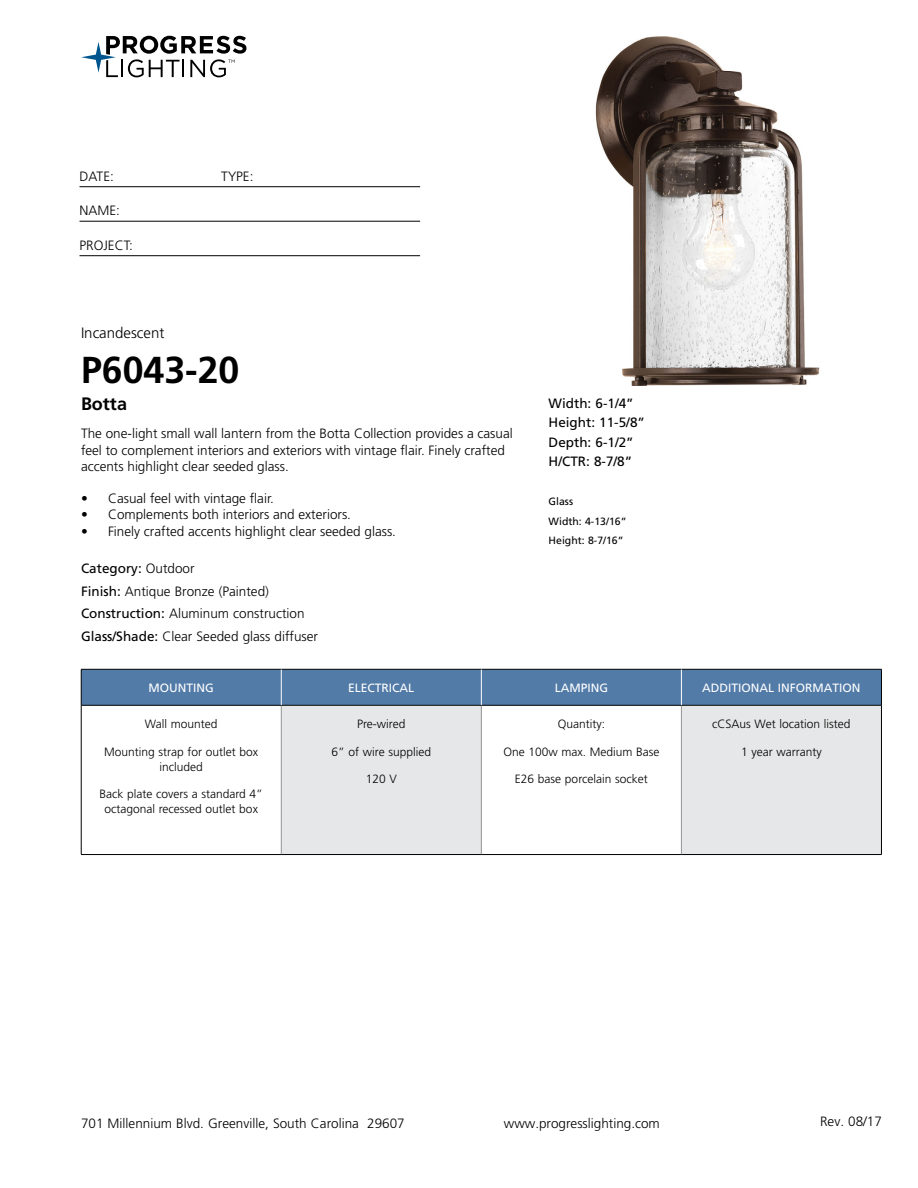
<style>
.page{position:relative;width:918px;height:1188px;background:#fff}
.page>*{position:absolute;margin:0;border:0;box-sizing:border-box;transform-origin:0 0}
.t1{font:700 37.5px "Frutiger LT Std";color:#000}
.t2{font:700 18px "Frutiger LT Std";color:#000}
.t3{font:300 15px "Frutiger LT Std";color:#000}
.t4{font:300 13.5px/22.5px "Frutiger LT Std";color:#000}
.t5{font:13.5px/19.5px "Frutiger LT Std";color:#000}
.t6{font:300 12px/15px "Frutiger LT Std";color:#000;text-align:center}
.t7{font:12px "Frutiger LT Std";color:#fff}
.t8{font:10.5px/19.5px "Frutiger LT Std";color:#000}
.s1{font-weight:400}
</style>
<div class="page">
<svg style="left:81px;top:36px;width:165px;height:41px"></svg>
<hr style="left:80px;top:186px;width:340px;height:1px;background:#000">
<hr style="left:80px;top:221px;width:340px;height:1px;background:#000">
<hr style="left:80px;top:255px;width:340px;height:1px;background:#000">
<div style="left:82px;top:670px;width:799px;height:35px;background:#527ba8"></div>
<div style="left:281px;top:705px;width:200px;height:150px;background:#e6e7e8"></div>
<div style="left:681px;top:705px;width:200px;height:150px;background:#e6e7e8"></div>
<hr style="left:281px;top:706px;width:1px;height:148px;background:#939598">
<hr style="left:481px;top:706px;width:1px;height:148px;background:#939598">
<hr style="left:681px;top:706px;width:1px;height:148px;background:#939598">
<hr style="left:81px;top:705px;width:200px;height:1px;background:#000">
<hr style="left:281px;top:705px;width:200px;height:1px;background:#000">
<hr style="left:481px;top:705px;width:200px;height:1px;background:#000">
<hr style="left:681px;top:705px;width:200px;height:1px;background:#000">
<hr style="left:81px;top:854px;width:200px;height:1px;background:#000">
<hr style="left:281px;top:854px;width:200px;height:1px;background:#000">
<hr style="left:481px;top:854px;width:200px;height:1px;background:#000">
<hr style="left:681px;top:854px;width:201px;height:1px;background:#000">
<hr style="left:81px;top:669px;width:200px;height:1px;background:#000">
<hr style="left:81px;top:670px;width:1px;height:35px;background:#000">
<hr style="left:281px;top:669px;width:200px;height:1px;background:#000">
<hr style="left:481px;top:669px;width:200px;height:1px;background:#000">
<hr style="left:681px;top:669px;width:201px;height:1px;background:#000">
<hr style="left:881px;top:670px;width:1px;height:35px;background:#000">
<hr style="left:81px;top:705px;width:1px;height:149px;background:#000">
<hr style="left:881px;top:705px;width:1px;height:149px;background:#000">
<hr style="left:281px;top:670px;width:1px;height:35px;background:#fff">
<hr style="left:681px;top:670px;width:1px;height:35px;background:#fff">
<hr style="left:481px;top:670px;width:1px;height:35px;background:#fff">
<img style="left:595px;top:36px;width:225px;height:349px">
<p class="t4" style="left:80px;top:165px;width:36px">DATE:</p>
<p class="t4" style="left:221px;top:165px;width:34px">TYPE:</p>
<p class="t4" style="left:80px;top:200px;width:42px">NAME:</p>
<p class="t4" style="left:80px;top:234px;width:55px">PROJECT:</p>
<p class="t3" style="left:81px;top:325px;width:85px">Incandescent</p>
<h1 class="t1" style="left:81px;top:348px;width:160px">P6043-20</h1>
<h2 class="t2" style="left:81px;top:393px;width:48px">Botta</h2>
<p class="t4" style="left:81px;top:426px;width:433px;line-height:16.2px">The one-light small wall lantern from the Botta Collection provides a casual feel to complement interiors and exteriors with vintage flair. Finely crafted accents highlight clear seeded glass.</p>
<p class="t4" style="left:81px;top:487px;width:195px">• Casual feel with vintage flair.</p>
<p class="t4" style="left:81px;top:504px;width:272px">• Complements both interiors and exteriors.</p>
<p class="t4" style="left:81px;top:520px;width:317px">• Finely crafted accents highlight clear seeded glass.</p>
<p class="t4" style="left:81px;top:557px;width:239px"><span class="s1">Category:</span> Outdoor<br><span class="s1">Finish:</span> Antique Bronze (Painted)<br><span class="s1">Construction:</span> Aluminum construction <span class="s1">Glass/Shade:</span> Clear Seeded glass diffuser</p>
<p class="t7" style="left:149px;top:681px;width:67px">MOUNTING</p>
<p class="t7" style="left:348px;top:681px;width:68px">ELECTRICAL</p>
<p class="t7" style="left:555px;top:681px;width:55px">LAMPING</p>
<p class="t7" style="left:702px;top:681px;width:160px">ADDITIONAL INFORMATION</p>
<p class="t6" style="left:145px;top:716px;width:74px">Wall mounted</p>
<p class="t6" style="left:104px;top:744px;width:156px">Mounting strap for outlet box included</p>
<p class="t6" style="left:100px;top:787px;width:165px">Back plate covers a standard 4” octagonal recessed outlet box</p>
<p class="t5" style="left:549px;top:393px;width:98px">Width: 6-1/4”<br>Height: 11-5/8”<br>Depth: 6-1/2”<br>H/CTR: 8-7/8”</p>
<p class="t8" style="left:549px;top:492px;width:79px">Glass<br>Width: 4-13/16”<br>Height: 8-7/16”</p>
<p class="t6" style="left:357px;top:716px;width:50px">Pre-wired</p>
<p class="t6" style="left:332px;top:744px;width:101px">6” of wire supplied</p>
<p class="t6" style="left:366px;top:772px;width:33px">120 V</p>
<p class="t6" style="left:712px;top:716px;width:140px">cCSAus Wet location listed</p>
<p class="t6" style="left:741px;top:744px;width:82px">1 year warranty</p>
<p class="t6" style="left:558px;top:716px;width:49px">Quantity:</p>
<p class="t6" style="left:503px;top:744px;width:158px">One 100w max. Medium Base</p>
<p class="t6" style="left:515px;top:772px;width:134px">E26 base porcelain socket</p>
<p class="t4" style="left:81px;top:1112px;width:325px">701 Millennium Blvd. Greenville, South Carolina 29607</p>
<p class="t4" style="left:504px;top:1112px;width:158px">www.progresslighting.com</p>
<p class="t4" style="left:820px;top:1110px;width:63px">Rev. 08/17</p>
</div>
